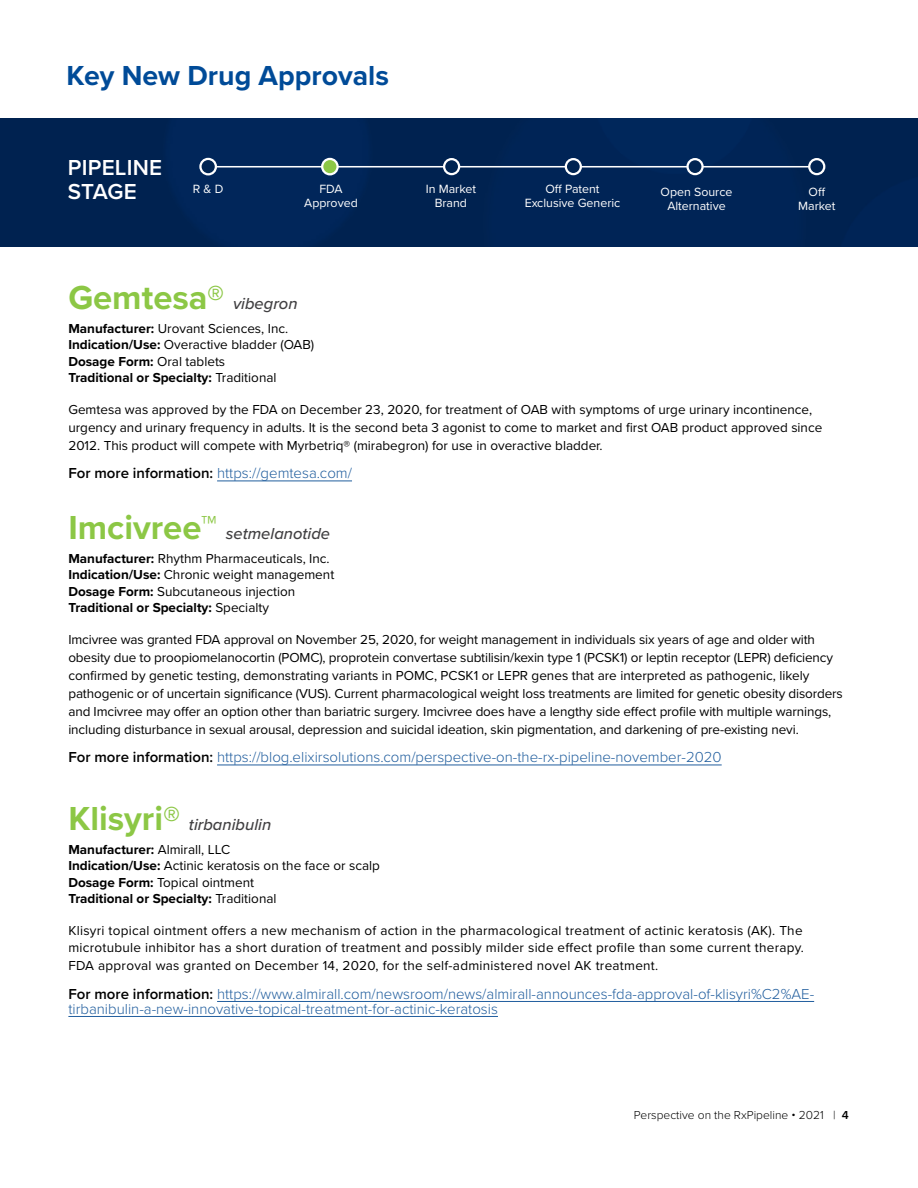
<style>
.page{position:relative;width:918px;height:1188px;background:#fff}
.page>*{position:absolute;margin:0;border:0;box-sizing:border-box;transform-origin:0 0}
.t1{font:700 34.5px "Proxima Nova";color:#8cc745}
.t2{font:700 28.5px "Proxima Nova";color:#004b98}
.t3{font:600 22.5px/24px "Proxima Nova";letter-spacing:.01em;color:#fff}
.t4{font:italic 500 16.5px "Proxima Nova";color:#414042}
.t5{font:300 15px/15px "Proxima Nova";color:#215e9e}
.t6{font:13.5px/16.5px "Proxima Nova";color:#000}
.t7{font:12.3px/14px "Proxima Nova";color:#fff;text-align:center}
.t8{font:300 12px "Proxima Nova";color:#000}
.s1{font-weight:500;font-style:italic;font-size:16.5px;color:#414042}
.s2{font-weight:700}
.s3{font-weight:600;color:#000}
.s4{font-weight:700;font-style:normal;font-size:34.5px;color:#8cc745}
.s5{font-weight:600}
</style>
<div class="page">
<hr style="left:217px;top:481px;width:135px;height:1px;background:#215e9e">
<hr style="left:217px;top:765px;width:505px;height:1px;background:#215e9e">
<hr style="left:217px;top:1001px;width:597px;height:1px;background:#215e9e">
<hr style="left:68px;top:1016px;width:430px;height:1px;background:#215e9e">
<div style="left:0;top:118px;width:918px;height:129px;background:#002456"></div>
<hr style="left:214px;top:166px;width:604px;height:2px;background:#fff">
<svg style="left:200px;top:159px;width:16px;height:15px"></svg>
<div style="left:199px;top:158px;width:18px;height:17px;border:2px solid #fff;border-radius:50%"></div>
<div style="left:322px;top:159px;width:16px;height:15px;background:#8cc745;border-radius:50%"></div>
<div style="left:321px;top:158px;width:18px;height:17px;border:2px solid #fff;border-radius:50%"></div>
<div style="left:444px;top:159px;width:15px;height:15px;background:#002452;border-radius:50%"></div>
<div style="left:443px;top:158px;width:17px;height:17px;border:2px solid #fff;border-radius:50%"></div>
<div style="left:566px;top:159px;width:15px;height:15px;background:#002452;border-radius:50%"></div>
<div style="left:565px;top:158px;width:17px;height:17px;border:2px solid #fff;border-radius:50%"></div>
<div style="left:809px;top:159px;width:15px;height:15px;background:#002452;border-radius:50%"></div>
<div style="left:808px;top:158px;width:17px;height:17px;border:2px solid #fff;border-radius:50%"></div>
<svg style="left:688px;top:159px;width:15px;height:15px"></svg>
<div style="left:686px;top:158px;width:18px;height:17px;border:2px solid #fff;border-radius:50%"></div>
<h2 class="t2" style="left:67px;top:55px;width:324px">Key New Drug Approvals</h2>
<h3 class="t3" style="left:68px;top:155px;width:96px">PIPELINE<br>STAGE</h3>
<p class="t7" style="left:193px;top:181px;width:32px">R &amp; D</p>
<p class="t7" style="left:304px;top:181px;width:55px">FDA<br>Approved</p>
<p class="t7" style="left:426px;top:181px;width:52px">In Market<br>Brand</p>
<p class="t7" style="left:525px;top:181px;width:97px">Off Patent<br>Exclusive Generic</p>
<p class="t7" style="left:798px;top:184px;width:39px">Off<br>Market</p>
<p class="t7" style="left:661px;top:184px;width:73px">Open Source<br>Alternative</p>
<h1 class="t1" style="left:68px;top:272px;width:231px">Gemtesa® <span class="s1">vibegron</span></h1>
<p class="t6" style="left:68px;top:320px;width:247px"><span class="s2">Manufacturer:</span> Urovant Sciences, Inc.<br><span class="s2">Indication/Use:</span> Overactive bladder (OAB)<br><span class="s2">Dosage Form:</span> Oral tablets<br><span class="s2">Traditional or Specialty:</span> Traditional</p>
<p class="t6" style="left:68px;top:400px;width:755px;line-height:18px">Gemtesa was approved by the FDA on December 23, 2020, for treatment of OAB with symptoms of urge urinary incontinence, urgency and urinary frequency in adults. It is the second beta 3 agonist to come to market and first OAB product approved since<br>2012. This product will compete with Myrbetriq® (mirabegron) for use in overactive bladder.</p>
<p class="t5" style="left:68px;top:465px;width:285px"><span class="s3">For more information:</span> https://gemtesa.com/</p>
<p class="t4" style="left:68px;top:522px;width:263px"><span class="s4">Imcivree™</span> setmelanotide</p>
<p class="t6" style="left:68px;top:550px;width:267px"><span class="s2">Manufacturer:</span> Rhythm Pharmaceuticals, Inc.<br><span class="s2">Indication/Use:</span> Chronic weight management <span class="s2">Dosage Form:</span> Subcutaneous injection <span class="s2">Traditional or Specialty:</span> Specialty</p>
<p class="t6" style="left:68px;top:630px;width:776px;line-height:18px">Imcivree was granted FDA approval on November 25, 2020, for weight management in individuals six years of age and older with obesity due to proopiomelanocortin (POMC), proprotein convertase subtilisin/kexin type 1 (PCSK1) or leptin receptor (LEPR) deficiency confirmed by genetic testing, demonstrating variants in POMC, PCSK1 or LEPR genes that are interpreted as pathogenic, likely pathogenic or of uncertain significance (VUS). Current pharmacological weight loss treatments are limited for genetic obesity disorders and Imcivree may offer an option other than bariatric surgery. Imcivree does have a lengthy side effect profile with multiple warnings, including disturbance in sexual arousal, depression and suicidal ideation, skin pigmentation, and darkening of pre-existing nevi.</p>
<p class="t5" style="left:68px;top:749px;width:655px"><span class="s3">For more information:</span> https://blog.elixirsolutions.com/perspective-on-the-rx-pipeline-november-2020</p>
<p class="t4" style="left:68px;top:812px;width:204px"><span class="s4">Klisyri®</span> tirbanibulin</p>
<p class="t6" style="left:68px;top:840px;width:313px"><span class="s2">Manufacturer:</span> Almirall, LLC<br><span class="s2">Indication/Use:</span> Actinic keratosis on the face or scalp <span class="s2">Dosage Form:</span> Topical ointment<br><span class="s2">Traditional or Specialty:</span> Traditional</p>
<p class="t6" style="left:68px;top:920px;width:737px;line-height:18px;text-align:justify">Klisyri topical ointment offers a new mechanism of action in the pharmacological treatment of actinic keratosis (AK). The microtubule inhibitor has a short duration of treatment and possibly milder side effect profile than some current therapy.<br>FDA approval was granted on December 14, 2020, for the self-administered novel AK treatment.</p>
<p class="t5" style="left:68px;top:986px;width:747px"><span class="s3">For more information:</span> https://www.almirall.com/newsroom/news/almirall-announces-fda-approval-of-klisyri%C2%AE&shy;tirbanibulin-a-new-innovative-topical-treatment-for-actinic-keratosis</p>
<p class="t8" style="left:634px;top:1106px;width:216px">Perspective on the RxPipeline • 2021 | <span class="s5">4</span></p>
</div>
